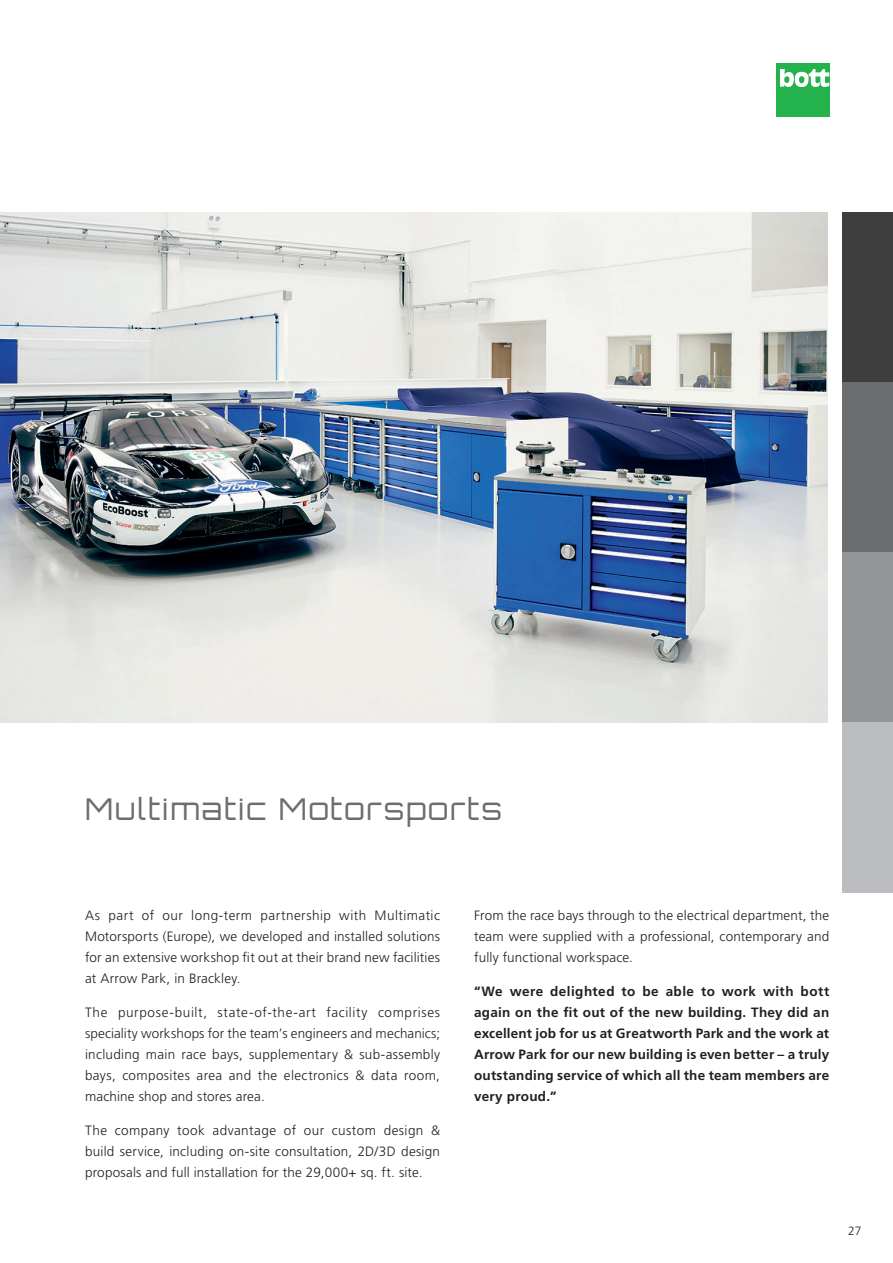
<style>
.page{position:relative;width:893px;height:1263px;background:#fff}
.page>*{position:absolute;margin:0;border:0;box-sizing:border-box;transform-origin:0 0}
.t1{font:300 30px "Orbitron CE";letter-spacing:.06em;color:#6c6d70}
.t2{font:300 13.5px/21px "Frutiger LT Pro";letter-spacing:.015em;color:#231f20;text-align:justify}
.t3{font:700 13.5px/21px "Frutiger LT Pro";letter-spacing:.015em;color:#231f20;text-align:justify}
.t4{font:300 12px "Frutiger LT Pro";color:#231f20}
</style>
<div class="page">
<div style="left:842px;top:213px;width:51px;height:170px;background:#3e3e3f"></div>
<div style="left:842px;top:383px;width:51px;height:170px;background:#6c6d70"></div>
<div style="left:842px;top:553px;width:51px;height:170px;background:#939598"></div>
<div style="left:842px;top:723px;width:51px;height:170px;background:#bcbdc0"></div>
<div style="left:776px;top:64px;width:53px;height:53px;background:#23b24b"></div>
<svg style="left:780px;top:69px;width:49px;height:18px"></svg>
<img style="left:0;top:213px;width:827px;height:510px">
<h1 class="t1" style="left:85px;top:791px;width:418px">Multimatic Motorsports</h1>
<p class="t2" style="left:85px;top:905px;width:357px">As part of our long-term partnership with Multimatic Motorsports (Europe), we developed and installed solutions for an extensive workshop fit out at their brand new facilities at Arrow Park, in Brackley.</p>
<p class="t2" style="left:85px;top:1002px;width:357px">The purpose-built, state-of-the-art facility comprises speciality workshops for the team’s engineers and mechanics; including main race bays, supplementary &amp; sub-assembly bays, composites area and the electronics &amp; data room, machine shop and stores area.</p>
<p class="t2" style="left:85px;top:1120px;width:357px">The company took advantage of our custom design &amp; build service, including on-site consultation, 2D/3D design proposals and full installation for the 29,000+ sq. ft. site.</p>
<p class="t2" style="left:474px;top:905px;width:357px">From the race bays through to the electrical department, the team were supplied with a professional, contemporary and fully functional workspace.</p>
<p class="t3" style="left:474px;top:981px;width:357px">“We were delighted to be able to work with bott again on the fit out of the new building. They did an excellent job for us at Greatworth Park and the work at Arrow Park for our new building is even better – a truly outstanding service of which all the team members are very proud.”</p>
<p class="t4" style="left:848px;top:1224px;width:15px">27</p>
</div>
